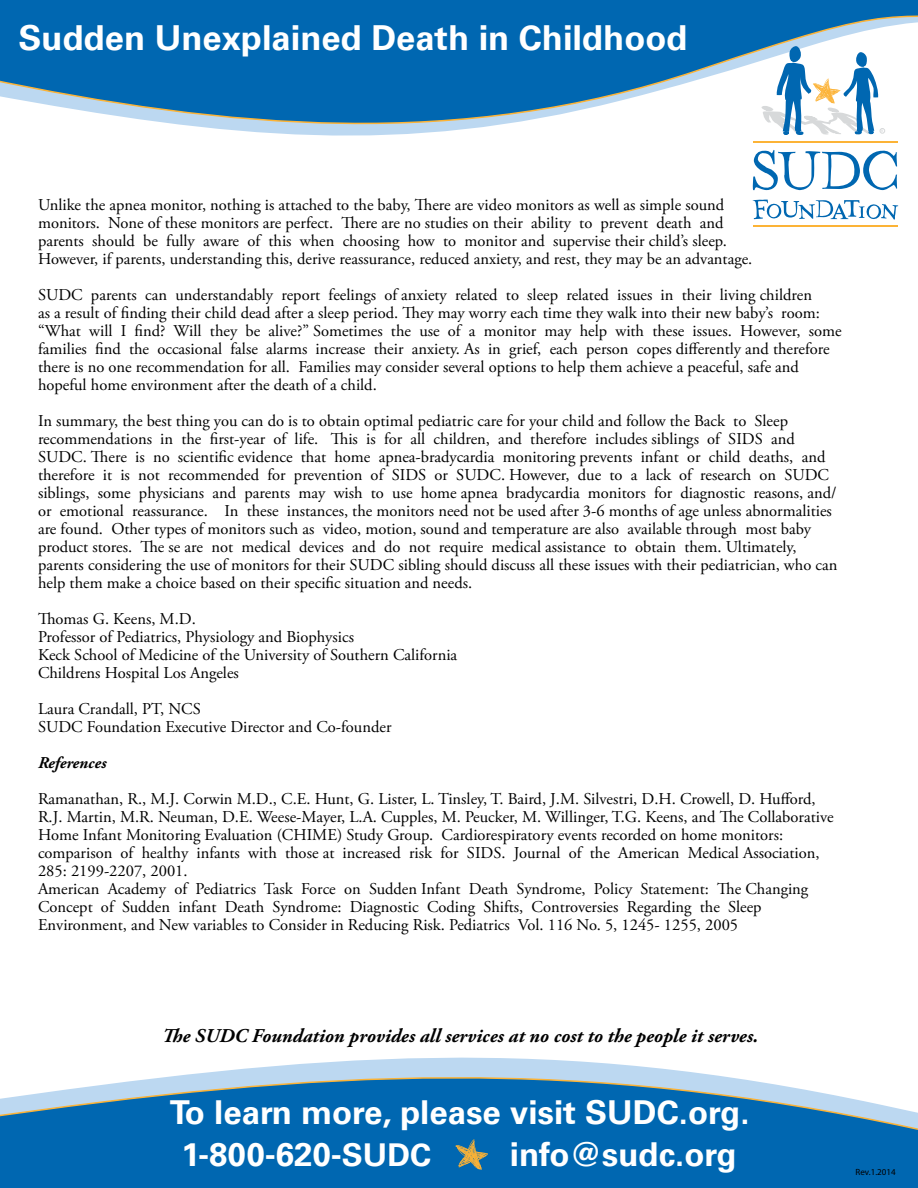
<style>
.page{position:relative;width:918px;height:1188px;background:#fff}
.page>*{position:absolute;margin:0;border:0;box-sizing:border-box;transform-origin:0 0}
.t1{font:700 34.5px "Univers LT Pro 65";color:#fff}
.t2{font:700 33px/42px "Univers LT Pro 65";color:#fff}
.t3{font:italic 700 19.5px "Adobe Garamond Pro";color:#000}
.t4{font:16.5px/18px "Adobe Garamond Pro";color:#000}
.t5{font:italic 700 16.5px "Adobe Garamond Pro";color:#000}
.t6{font:9px "Myriad Pro";color:#000}
.t7{font:600 3.75px "Myriad Pro";color:#d7d9da}
.s1{font-size:31.5px}
</style>
<div class="page">
<svg style="left:0;top:0;width:918px;height:136px;fill:#0067b1"></svg>
<svg style="left:0;top:1057px;width:918px;height:131px;background:#3f8cc2"></svg>
<hr style="left:753px;top:141px;width:145px;height:2px;background:#fcb336">
<hr style="left:753px;top:225px;width:145px;height:2px;background:#fcb336">
<svg style="left:752px;top:150px;width:145px;height:40px"></svg>
<svg style="left:753px;top:200px;width:145px;height:20px"></svg>
<svg style="left:761px;top:46px;width:124px;height:90px"></svg>
<svg style="left:455px;top:1139px;width:33px;height:31px"></svg>
<h1 class="t1" style="left:19px;top:13px;width:671px">Sudden Unexplained Death in Childhood</h1>
<p class="t4" style="left:38px;top:197px;width:716px">Unlike the apnea monitor, nothing is attached to the baby, There are video monitors as well as simple sound monitors. None of these monitors are perfect. There are no studies on their ability to prevent death and parents should be fully aware of this when choosing how to monitor and supervise their child’s sleep.<br>However, if parents, understanding this, derive reassurance, reduced anxiety, and rest, they may be an advantage.</p>
<p class="t4" style="left:38px;top:287px;width:805px">SUDC parents can understandably report feelings of anxiety related to sleep related issues in their living children<br>as a result of finding their child dead after a sleep period. They may worry each time they walk into their new baby’s room: “What will I find? Will they be alive?” Sometimes the use of a monitor may help with these issues. However, some families find the occasional false alarms increase their anxiety. As in grief, each person copes differently and therefore there is no one recommendation for all. Families may consider several options to help them achieve a peaceful, safe and hopeful home environment after the death of a child.</p>
<p class="t4" style="left:38px;top:413px;width:801px">In summary, the best thing you can do is to obtain optimal pediatric care for your child and follow the Back to Sleep recommendations in the first-year of life. This is for all children, and therefore includes siblings of SIDS and SUDC. There is no scientific evidence that home apnea-bradycardia monitoring prevents infant or child deaths, and therefore it is not recommended for prevention of SIDS or SUDC. However, due to a lack of research on SUDC siblings, some physicians and parents may wish to use home apnea bradycardia monitors for diagnostic reasons, and/ or emotional reassurance. In these instances, the monitors need not be used after 3-6 months of age unless abnormalities are found. Other types of monitors such as video, motion, sound and temperature are also available through most baby product stores. The se are not medical devices and do not require medical assistance to obtain them. Ultimately, parents considering the use of monitors for their SUDC sibling should discuss all these issues with their pediatrician, who can help them make a choice based on their specific situation and needs.</p>
<p class="t4" style="left:38px;top:611px;width:421px">Thomas G. Keens, M.D.<br>Professor of Pediatrics, Physiology and Biophysics<br>Keck School of Medicine of the University of Southern California Childrens Hospital Los Angeles</p>
<p class="t4" style="left:38px;top:701px;width:355px">Laura Crandall, PT, NCS<br>SUDC Foundation Executive Director and Co-founder</p>
<p class="t5" style="left:38px;top:754px;width:70px">References</p>
<p class="t4" style="left:38px;top:791px;width:797px">Ramanathan, R., M.J. Corwin M.D., C.E. Hunt, G. Lister, L. Tinsley, T. Baird, J.M. Silvestri, D.H. Crowell, D. Hufford, R.J. Martin, M.R. Neuman, D.E. Weese-Mayer, L.A. Cupples, M. Peucker, M. Willinger, T.G. Keens, and The Collaborative Home Infant Monitoring Evaluation (CHIME) Study Group. Cardiorespiratory events recorded on home monitors: comparison of healthy infants with those at increased risk for SIDS. Journal of the American Medical Association, 285: 2199-2207, 2001.<br>American Academy of Pediatrics Task Force on Sudden Infant Death Syndrome, Policy Statement: The Changing Concept of Sudden infant Death Syndrome: Diagnostic Coding Shifts, Controversies Regarding the Sleep Environment, and New variables to Consider in Reducing Risk. Pediatrics Vol. 116 No. 5, 1245- 1255, 2005</p>
<p class="t7" style="left:881px;top:128px;width:4px">R</p>
<p class="t3" style="left:162px;top:1025px;width:598px">The SUDC Foundation provides all services at no cost to the people it serves.</p>
<h2 class="t2" style="left:182px;top:1090px;width:569px;text-indent:-12px">To learn more, please visit SUDC.org.<br>1-800-620-<span class="s1">SUDC</span></h2>
<h2 class="t2" style="left:510px;top:1132px;width:228px">info@sudc.org</h2>
<p class="t6" style="left:856px;top:1166px;width:42px">Rev.1.2014</p>
</div>
